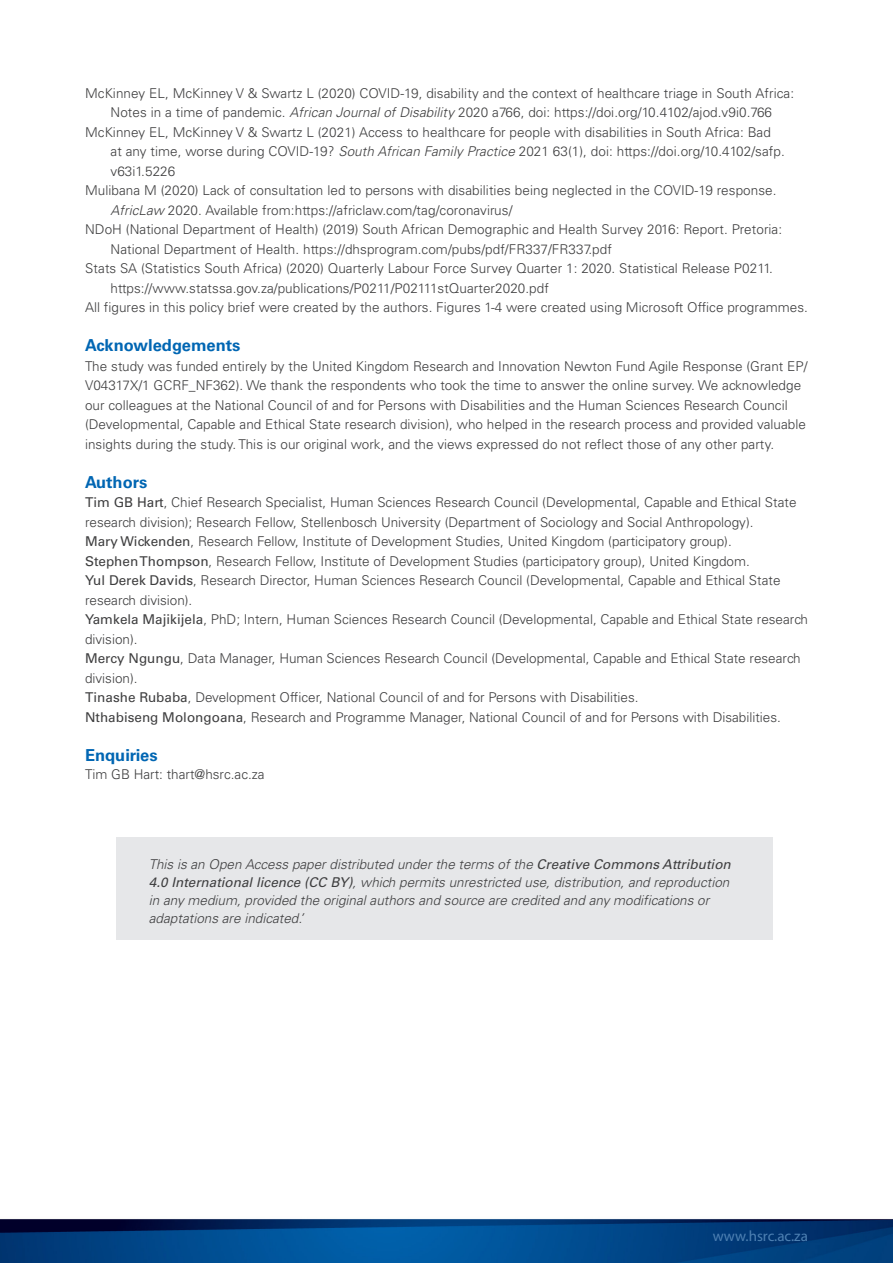
<style>
.page{position:relative;width:893px;height:1263px;background:#fff}
.page>*{position:absolute;margin:0;border:0;box-sizing:border-box;transform-origin:0 0}
.POLICY_BRIEF_AUTHOR{font:700 16.5px "Univers";color:#0166b3}
.t1{font:15px "Myriad Pro";color:#4d80b2}
.POLICY_BRIEF_BODY_En{font:300 13.5px/19.5px "Univers";letter-spacing:.005em;color:#3e3e3f}
.POLICY_BRIEF_AUTHORS{font:300 13.5px/19.5px "Univers";color:#3e3e3f}
.POLICY_BRIEF_AUTHOR-2{font:300 13.5px/19.5px "Univers";letter-spacing:.005em;color:#3e3e3f}
.Figure_labels{font:italic 300 13.5px/18px "Univers";color:#3e3e3f}
.Figure_labels-2{font:300 13.5px "Univers";color:#3e3e3f}
.s1{font-style:italic}
.s2{font-weight:400}
</style>
<div class="page">
<img style="left:0;top:837px;width:893px;height:426px">
<div style="left:116px;top:837px;width:656px;height:103px;background:#e6e7e9"></div>
<p class="POLICY_BRIEF_BODY_En" style="left:85px;top:83px;width:711px;text-align:center">McKinney EL, McKinney V &amp; Swartz L (2020) COVID-19, disability and the context of healthcare triage in South Africa:<br>Notes in a time of pandemic. <span class="s1">African Journal of Disability</span> 2020 a766, doi: https://doi.org/10.4102/ajod.v9i0.766</p>
<p class="POLICY_BRIEF_BODY_En" style="left:111px;top:122px;width:676px;text-indent:-26px">McKinney EL, McKinney V &amp; Swartz L (2021) Access to healthcare for people with disabilities in South Africa: Bad at any time, worse during COVID-19? <span class="s1">South African Family Practice</span> 2021 63(1), doi: https://doi.org/10.4102/safp. v63i1.5226</p>
<p class="POLICY_BRIEF_BODY_En" style="left:111px;top:180px;width:667px;text-indent:-26px">Mulibana M (2020) Lack of consultation led to persons with disabilities being neglected in the COVID-19 response.<br><span class="s1">AfricLaw</span> 2020. Available from:https://africlaw.com/tag/coronavirus/</p>
<p class="POLICY_BRIEF_BODY_En" style="left:111px;top:219px;width:673px;text-indent:-26px">NDoH (National Department of Health) (2019) South African Demographic and Health Survey 2016: Report. Pretoria:<br>National Department of Health. https://dhsprogram.com/pubs/pdf/FR337/FR337.pdf</p>
<p class="POLICY_BRIEF_BODY_En" style="left:111px;top:258px;width:664px;text-indent:-26px">Stats SA (Statistics South Africa) (2020) Quarterly Labour Force Survey Quarter 1: 2020. Statistical Release P0211. https://www.statssa.gov.za/publications/P0211/P02111stQuarter2020.pdf</p>
<p class="POLICY_BRIEF_BODY_En" style="left:85px;top:297px;width:724px">All figures in this policy brief were created by the authors. Figures 1-4 were created using Microsoft Office programmes.</p>
<p class="POLICY_BRIEF_AUTHOR" style="left:85px;top:336px;width:157px">Acknowledgements</p>
<p class="POLICY_BRIEF_AUTHOR-2" style="left:85px;top:356px;width:724px">The study was funded entirely by the United Kingdom Research and Innovation Newton Fund Agile Response (Grant EP/ V04317X/1 GCRF_NF362). We thank the respondents who took the time to answer the online survey. We acknowledge our colleagues at the National Council of and for Persons with Disabilities and the Human Sciences Research Council (Developmental, Capable and Ethical State research division), who helped in the research process and provided valuable insights during the study. This is our original work, and the views expressed do not reflect those of any other party.</p>
<p class="POLICY_BRIEF_AUTHOR" style="left:85px;top:472px;width:64px">Authors</p>
<p class="POLICY_BRIEF_AUTHORS" style="left:85px;top:492px;width:713px"><span class="s2">Tim GB Hart</span>, Chief Research Specialist, Human Sciences Research Council (Developmental, Capable and Ethical State research division); Research Fellow, Stellenbosch University (Department of Sociology and Social Anthropology).</p>
<p class="POLICY_BRIEF_AUTHORS" style="left:85px;top:531px;width:648px"><span class="s2">Mary Wickenden</span>, Research Fellow, Institute of Development Studies, United Kingdom (participatory group).</p>
<p class="POLICY_BRIEF_AUTHORS" style="left:85px;top:551px;width:666px"><span class="s2">Stephen Thompson</span>, Research Fellow, Institute of Development Studies (participatory group), United Kingdom.</p>
<p class="POLICY_BRIEF_AUTHORS" style="left:85px;top:570px;width:697px"><span class="s2">Yul Derek Davids</span>, Research Director, Human Sciences Research Council (Developmental, Capable and Ethical State research division).</p>
<p class="POLICY_BRIEF_AUTHORS" style="left:85px;top:609px;width:724px"><span class="s2">Yamkela Majikijela</span>, PhD; Intern, Human Sciences Research Council (Developmental, Capable and Ethical State research division).</p>
<p class="POLICY_BRIEF_AUTHORS" style="left:85px;top:648px;width:717px"><span class="s2">Mercy Ngungu</span>, Data Manager, Human Sciences Research Council (Developmental, Capable and Ethical State research division).</p>
<p class="POLICY_BRIEF_AUTHORS" style="left:85px;top:687px;width:555px"><span class="s2">Tinashe Rubaba</span>, Development Officer, National Council of and for Persons with Disabilities.</p>
<p class="POLICY_BRIEF_AUTHORS" style="left:85px;top:707px;width:697px"><span class="s2">Nthabiseng Molongoana</span>, Research and Programme Manager, National Council of and for Persons with Disabilities.</p>
<p class="POLICY_BRIEF_AUTHOR" style="left:85px;top:745px;width:74px">Enquiries</p>
<p class="Figure_labels-2" style="left:85px;top:766px;width:181px">Tim GB Hart: thart@hsrc.ac.za</p>
<p class="Figure_labels" style="left:149px;top:855px;width:584px">This is an Open Access paper distributed under the terms of the <span class="s2">Creative Commons Attribution 4.0 International licence (CC BY)</span>, which permits unrestricted use, distribution, and reproduction in any medium, provided the original authors and source are credited and any modifications or adaptations are indicated.’</p>
<p class="t1" style="left:713px;top:1226px;width:97px">www.hsrc.ac.za</p>
</div>
